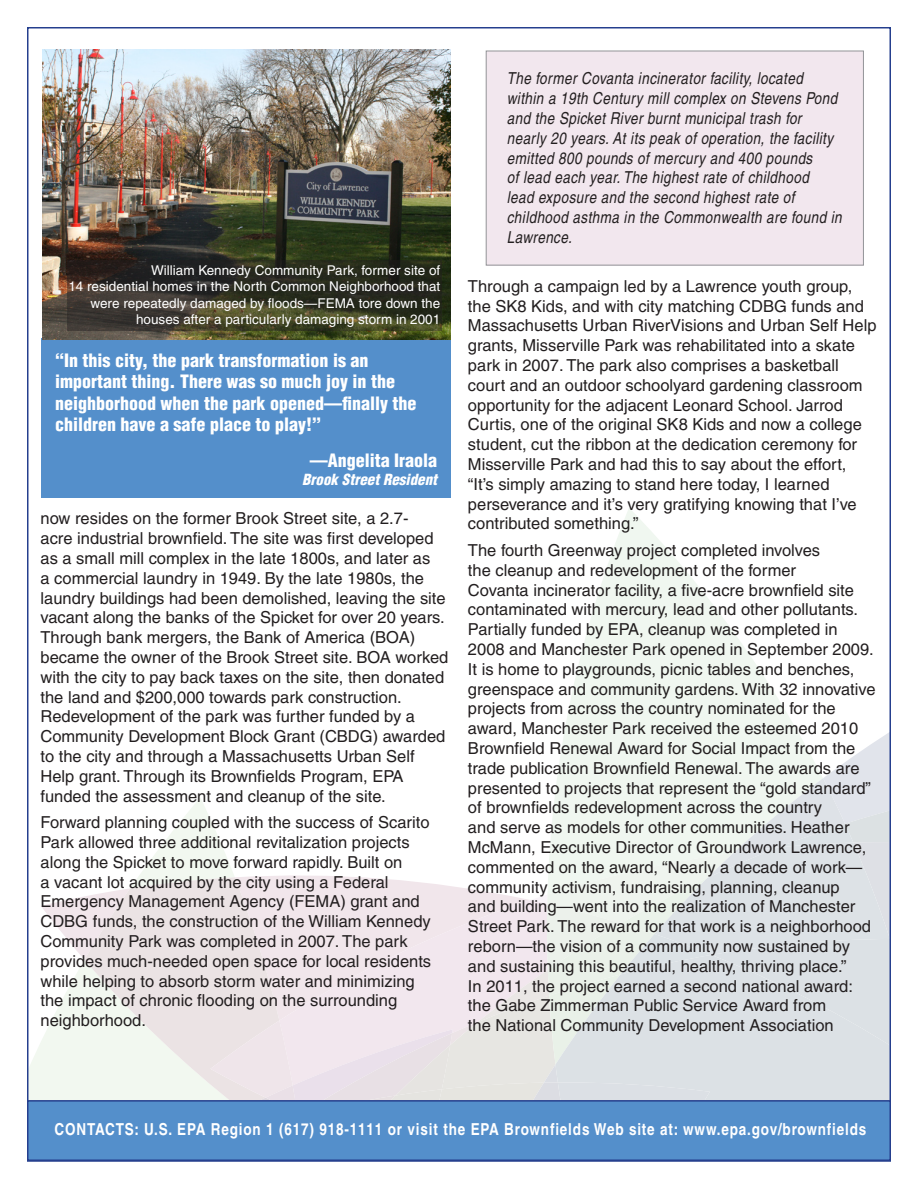
<style>
.page{position:relative;width:918px;height:1188px;background:#fff}
.page>*{position:absolute;margin:0;border:0;box-sizing:border-box;transform-origin:0 0}
.t1{font:900 condensed 18px/21.6px "Helvetica";color:#fff}
.Body{font:16.5px/19.8px "Helvetica";color:#221e1f}
.t2{font:italic condensed 16.5px/19.8px "Helvetica";letter-spacing:.025em;color:#231f20}
.t3{font:700 condensed 16.5px "Helvetica";letter-spacing:.05em;color:#fff}
.t4{font:italic 900 condensed 15px "Helvetica";color:#fff}
.t5{font:13.5px/16.2px "Helvetica";color:#fff;text-align:right}
</style>
<div class="page">
<svg style="left:590px;top:508px;width:135px;height:113px;fill:#f0f7f0"></svg>
<svg style="left:30px;top:621px;width:858px;height:479px"></svg>
<div style="left:42px;top:339px;width:409px;height:159px;background:#548fcb"></div>
<div style="left:27px;top:1100px;width:864px;height:61px;background:#548fcb;border:2px solid #253f8e"></div>
<div style="left:486px;top:51px;width:377px;height:214px;background:#f2e7ee"></div>
<div style="left:486px;top:51px;width:378px;height:215px;border:1px solid #939598"></div>
<img style="left:42px;top:50px;width:409px;height:289px">
<svg style="left:68px;top:260px;width:374px;height:71px"></svg>
<p class="t5" style="left:68px;top:262px;width:373px">William Kennedy Community Park, former site of<br>14 residential homes in the North Common Neighborhood that were repeatedly damaged by floods—FEMA tore down the houses after a particularly damaging storm in 2001</p>
<p class="t1" style="left:55px;top:349px;width:363px">“In this city, the park transformation is an important thing. There was so much joy in the neighborhood when the park opened—finally the children have a safe place to play!”</p>
<p class="t1" style="left:310px;top:449px;width:129px">—Angelita Iraola</p>
<p class="t4" style="left:302px;top:470px;width:136px">Brook Street Resident</p>
<p class="Body" style="left:40px;top:509px;width:409px">now resides on the former Brook Street site, a 2.7-<br>acre industrial brownfield. The site was first developed as a small mill complex in the late 1800s, and later as<br>a commercial laundry in 1949. By the late 1980s, the laundry buildings had been demolished, leaving the site vacant along the banks of the Spicket for over 20 years.<br>Through bank mergers, the Bank of America (BOA) became the owner of the Brook Street site. BOA worked with the city to pay back taxes on the site, then donated the land and $200,000 towards park construction.<br>Redevelopment of the park was further funded by a Community Development Block Grant (CBDG) awarded to the city and through a Massachusetts Urban Self Help grant. Through its Brownfields Program, EPA funded the assessment and cleanup of the site.</p>
<p class="Body" style="left:40px;top:812px;width:392px">Forward planning coupled with the success of Scarito Park allowed three additional revitalization projects along the Spicket to move forward rapidly. Built on<br>a vacant lot acquired by the city using a Federal Emergency Management Agency (FEMA) grant and CDBG funds, the construction of the William Kennedy Community Park was completed in 2007. The park provides much-needed open space for local residents while helping to absorb storm water and minimizing the impact of chronic flooding on the surrounding neighborhood.</p>
<p class="t2" style="left:507px;top:69px;width:337px">The former Covanta incinerator facility, located within a 19th Century mill complex on Stevens Pond and the Spicket River burnt municipal trash for nearly 20 years. At its peak of operation, the facility emitted 800 pounds of mercury and 400 pounds<br>of lead each year. The highest rate of childhood<br>lead exposure and the second highest rate of childhood asthma in the Commonwealth are found in Lawrence.</p>
<p class="Body" style="left:468px;top:276px;width:410px">Through a campaign led by a Lawrence youth group, the SK8 Kids, and with city matching CDBG funds and Massachusetts Urban RiverVisions and Urban Self Help grants, Misserville Park was rehabilitated into a skate park in 2007. The park also comprises a basketball court and an outdoor schoolyard gardening classroom opportunity for the adjacent Leonard School. Jarrod Curtis, one of the original SK8 Kids and now a college student, cut the ribbon at the dedication ceremony for Misserville Park and had this to say about the effort,<br>“It’s simply amazing to stand here today, I learned perseverance and it’s very gratifying knowing that I’ve contributed something.”</p>
<p class="Body" style="left:468px;top:540px;width:409px">The fourth Greenway project completed involves<br>the cleanup and redevelopment of the former<br>Covanta incinerator facility, a five-acre brownfield site contaminated with mercury, lead and other pollutants.<br>Partially funded by EPA, cleanup was completed in 2008 and Manchester Park opened in September 2009.<br>It is home to playgrounds, picnic tables and benches, greenspace and community gardens. With 32 innovative projects from across the country nominated for the award, Manchester Park received the esteemed 2010<br>Brownfield Renewal Award for Social Impact from the trade publication Brownfield Renewal. The awards are presented to projects that represent the “gold standard” of brownfields redevelopment across the country<br>and serve as models for other communities. Heather McMann, Executive Director of Groundwork Lawrence, commented on the award, “Nearly a decade of work— community activism, fundraising, planning, cleanup<br>and building—went into the realization of Manchester Street Park. The reward for that work is a neighborhood reborn—the vision of a community now sustained by and sustaining this beautiful, healthy, thriving place.”<br>In 2011, the project earned a second national award: the Gabe Zimmerman Public Service Award from<br>the National Community Development Association</p>
<p class="t3" style="left:55px;top:1119px;width:813px">Contacts: U.S. EPA Region 1 (617) 918-1111 or visit the EPA Brownfields Web site at: www.epa.gov/brownfields</p>
</div>
